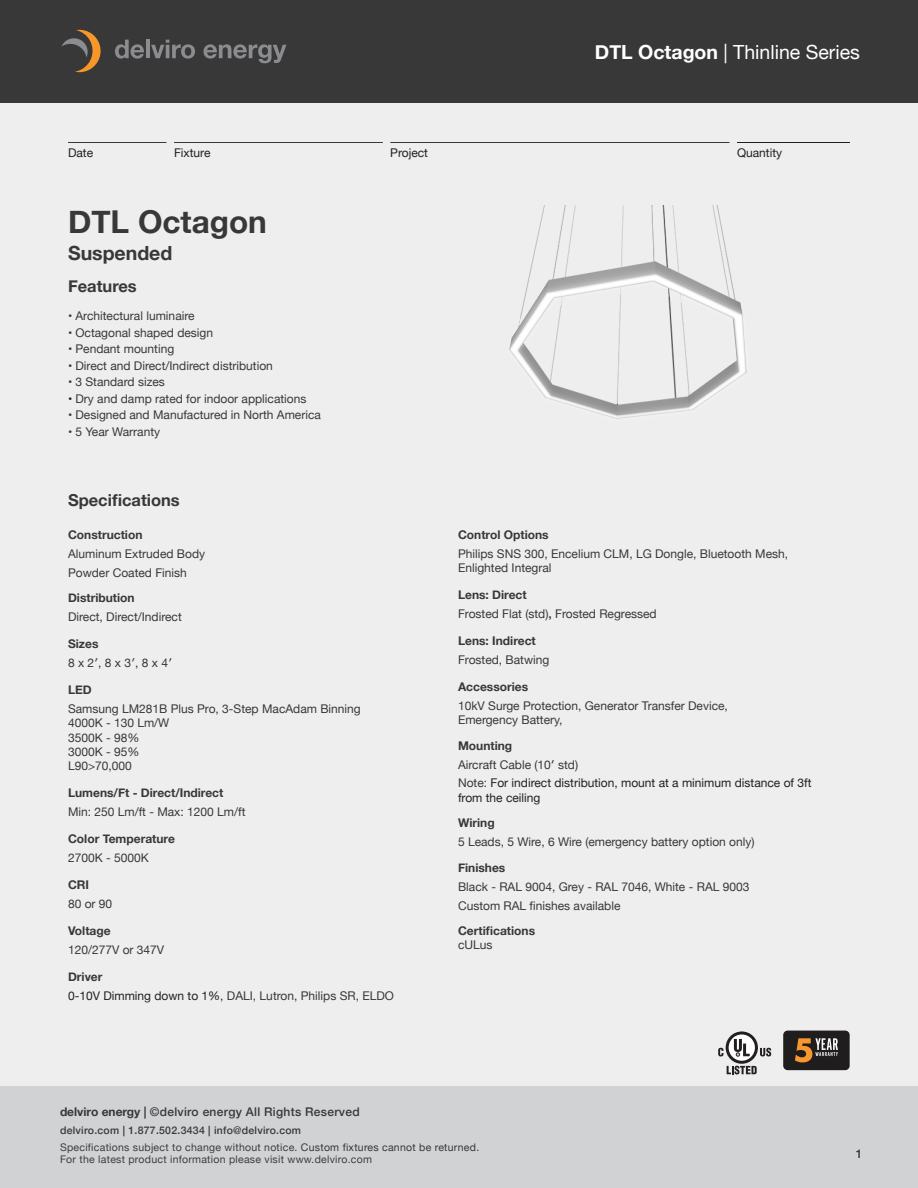
<style>
.page{position:relative;width:918px;height:1188px;background:#fff}
.page>*{position:absolute;margin:0;border:0;box-sizing:border-box;transform-origin:0 0}
.t1{font:700 31.5px "Helvetica Neue";color:#383839}
.t2{font:19.5px "Helvetica Neue";color:#fff}
.t3{font:700 19.5px "Helvetica Neue";color:#383839}
.t4{font:700 16.5px "Helvetica Neue";color:#383839}
.t5{font:12px/14.4px "Helvetica Neue";color:#383839}
.t6{font:700 12px "Helvetica Neue";color:#383839}
.t7{font:12px/14.4px "Helvetica Neue";color:#231f20}
.t8{font:500 12px "Helvetica Neue";letter-spacing:.025em;color:#383839}
.t9{font:12px "Helvetica Neue";letter-spacing:.28em;color:#383839}
.t10{font:500 10.5px/16.2px "Helvetica Neue";letter-spacing:.025em;color:#383839}
.t11{font:10.5px "Helvetica Neue";letter-spacing:.025em;color:#3e3e3f}
.s1{font-weight:700}
.s2{color:#231f20}
.s3{font-weight:500}
.s4{color:#383839}
.s5{font-weight:400;color:#3e3e3f}
.s6{font-weight:400}
</style>
<div class="page">
<div style="left:0;top:68px;width:918px;height:1076px;background:#eeeeef"></div>
<img style="left:509px;top:206px;width:238px;height:213px">
<hr style="left:68px;top:142px;width:99px;height:1px;background:#383839">
<hr style="left:174px;top:142px;width:209px;height:1px;background:#383839">
<hr style="left:390px;top:142px;width:340px;height:1px;background:#383839">
<hr style="left:737px;top:142px;width:113px;height:1px;background:#231f20">
<svg style="left:727px;top:1066px;width:30px;height:8px"></svg>
<svg style="left:760px;top:1048px;width:11px;height:8px"></svg>
<svg style="left:726px;top:1031px;width:32px;height:33px"></svg>
<svg style="left:729px;top:1034px;width:26px;height:27px"></svg>
<svg style="left:734px;top:1039px;width:16px;height:17px"></svg>
<svg style="left:718px;top:1048px;width:6px;height:8px"></svg>
<div style="left:783px;top:1031px;width:67px;height:39px;background:#201d1e;border-radius:4px"></div>
<svg style="left:795px;top:1038px;width:43px;height:24px"></svg>
<div style="left:0;top:0;width:918px;height:103px;background:#383839"></div>
<svg style="left:62px;top:29px;width:39px;height:44px"></svg>
<svg style="left:115px;top:40px;width:29px;height:19px"></svg>
<hr style="left:146px;top:40px;width:4px;height:18px;background:#8a8c8f">
<svg style="left:151px;top:40px;width:44px;height:19px"></svg>
<svg style="left:203px;top:44px;width:83px;height:19px"></svg>
<div style="left:0;top:1086px;width:918px;height:102px;background:#d1d2d4"></div>
<h2 class="t2" style="left:595px;top:38px;width:267px"><span class="s1">DTL Octagon</span> | Thinline Series</h2>
<p class="t7" style="left:68px;top:146px;width:27px">Date</p>
<p class="t7" style="left:174px;top:146px;width:38px">Fixture</p>
<p class="t7" style="left:390px;top:146px;width:39px">Project</p>
<p class="t7" style="left:737px;top:146px;width:47px">Quantity</p>
<p class="t1" style="left:68px;top:197px;width:200px">DTL Octagon</p>
<p class="t3" style="left:68px;top:238px;width:106px">Suspended</p>
<p class="t4" style="left:68px;top:273px;width:70px">Features</p>
<p class="t5" style="left:68px;top:310px;width:128px">• Architectural luminaire</p>
<p class="t5" style="left:68px;top:326px;width:147px">• Octagonal shaped design</p>
<p class="t5" style="left:68px;top:343px;width:108px">• Pendant mounting</p>
<p class="t5" style="left:68px;top:359px;width:206px">• Direct and Direct/Indirect distribution</p>
<p class="t5" style="left:68px;top:376px;width:98px">• 3 Standard sizes</p>
<p class="t5" style="left:68px;top:392px;width:240px"><span class="s2">•</span> Dry and damp rated for indoor applications</p>
<p class="t5" style="left:68px;top:409px;width:254px">• Designed and Manufactured in North America</p>
<p class="t5" style="left:68px;top:425px;width:94px">• 5 Year Warranty</p>
<p class="t4" style="left:68px;top:487px;width:113px">Specifications</p>
<p class="t6" style="left:68px;top:525px;width:76px">Construction</p>
<p class="t5" style="left:68px;top:547px;width:139px">Aluminum Extruded Body</p>
<p class="t5" style="left:68px;top:566px;width:120px">Powder Coated Finish</p>
<p class="t6" style="left:68px;top:588px;width:68px">Distribution</p>
<p class="t5" style="left:68px;top:610px;width:115px">Direct, Direct/Indirect</p>
<p class="t6" style="left:68px;top:634px;width:32px">Sizes</p>
<p class="t9" style="left:68px;top:654px;width:106px">8x2′,8x3′,8x4′</p>
<p class="t6" style="left:68px;top:680px;width:25px">LED</p>
<p class="t5" style="left:68px;top:702px;width:294px">Samsung LM281B Plus Pro, 3-Step MacAdam Binning</p>
<p class="t5" style="left:68px;top:716px;width:103px">4000K - 130 Lm/W</p>
<p class="t5" style="left:68px;top:731px;width:73px">3500K - 98%</p>
<p class="t5" style="left:68px;top:745px;width:73px">3000K - 95%</p>
<p class="t5" style="left:68px;top:760px;width:65px">L90&gt;70,000</p>
<p class="t6" style="left:68px;top:784px;width:157px">Lumens/Ft - Direct/Indirect</p>
<p class="t5" style="left:68px;top:805px;width:179px">Min: 250 Lm/ft - Max: 1200 Lm/ft</p>
<p class="t6" style="left:68px;top:830px;width:108px">Color Temperature</p>
<p class="t5" style="left:68px;top:851px;width:82px">2700K - 5000K</p>
<p class="t6" style="left:68px;top:875px;width:23px">CRI</p>
<p class="t5" style="left:68px;top:897px;width:46px">80 or 90</p>
<p class="t6" style="left:68px;top:921px;width:44px">Voltage</p>
<p class="t5" style="left:68px;top:943px;width:98px">120/277V or 347V</p>
<p class="t6" style="left:68px;top:967px;width:36px">Driver</p>
<p class="t5" style="left:68px;top:989px;width:327px"><span class="s2">0-10V Dimming down to 1%</span>, DALI, Lutron, Philips SR, ELDO</p>
<p class="t6" style="left:458px;top:525px;width:92px">Control Options</p>
<p class="t5" style="left:458px;top:547px;width:332px">Philips SNS 300, Encelium CLM, LG Dongle, Bluetooth Mesh,<br>Enlighted Integral</p>
<p class="t6" style="left:458px;top:585px;width:70px">Lens: Direct</p>
<p class="t5" style="left:458px;top:607px;width:200px">Frosted Flat (std)<span class="s3">,</span> Frosted Regressed</p>
<p class="t6" style="left:458px;top:631px;width:79px">Lens: Indirect</p>
<p class="t5" style="left:458px;top:653px;width:93px">Frosted, Batwing</p>
<p class="t6" style="left:458px;top:677px;width:72px">Accessories</p>
<p class="t5" style="left:458px;top:699px;width:271px">10kV Surge Protection, Generator Transfer Device,</p>
<p class="t5" style="left:458px;top:713px;width:106px">Emergency Battery,</p>
<p class="t6" style="left:458px;top:736px;width:56px">Mounting</p>
<p class="t5" style="left:458px;top:758px;width:122px">Aircraft Cable (10<span class="s3">′</span> std)</p>
<p class="t7" style="left:458px;top:777px;width:355px"><span class="s4">Note:</span> For indirect distribution, mount at a minimum distance of 3ft from the ceiling</p>
<p class="t6" style="left:458px;top:814px;width:38px">Wiring</p>
<p class="t5" style="left:458px;top:835px;width:298px">5 Leads, 5 Wire, 6 Wire (emergency battery option only)</p>
<p class="t6" style="left:458px;top:858px;width:49px">Finishes</p>
<p class="t5" style="left:458px;top:880px;width:293px">Black - RAL 9004, Grey - RAL 7046, White - RAL 9003</p>
<p class="t5" style="left:458px;top:899px;width:164px">Custom RAL finishes available</p>
<p class="t6" style="left:458px;top:921px;width:79px">Certifications</p>
<p class="t5" style="left:458px;top:939px;width:36px">cULus</p>
<p class="t8" style="left:60px;top:1103px;width:301px"><span class="s1">delviro energy |</span> ©delviro energy All Rights Reserved</p>
<p class="t10" style="left:60px;top:1122px;width:421px">delviro.com | 1.877.502.3434 | info@delviro.com<br><span class="s5">Specifications subject to change without notice.</span> <span class="s6">Custom fixtures cannot be returned.</span></p>
<p class="t11" style="left:60px;top:1152px;width:314px">For the latest product information please visit www.delviro.com</p>
<p class="t8" style="left:856px;top:1144px;width:8px">1</p>
</div>
